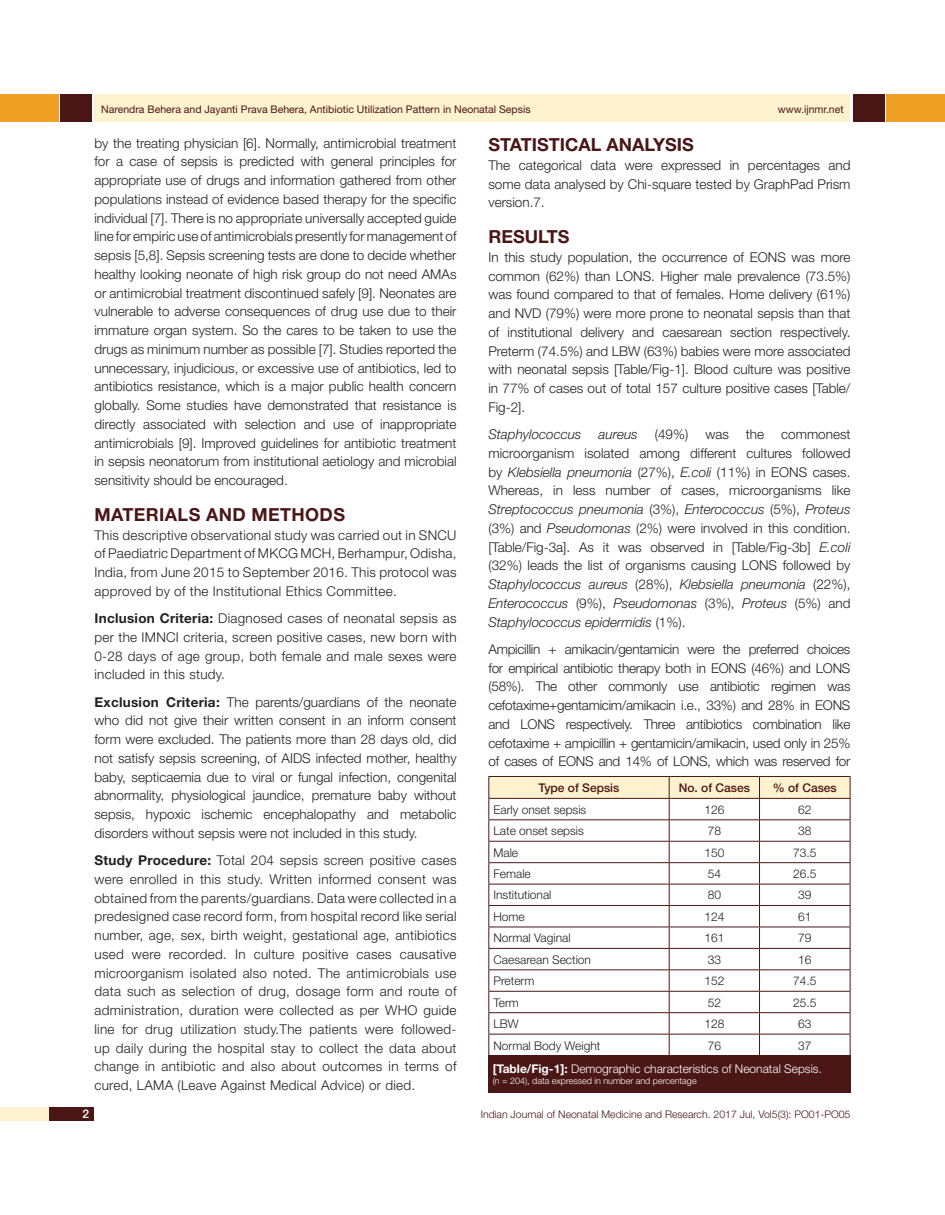
<style>
.page{position:relative;width:945px;height:1215px;background:#fff}
.page>*{position:absolute;margin:0;border:0;box-sizing:border-box;transform-origin:0 0}
.Heading{font:700 18px "Helvetica Neue";letter-spacing:.02em;color:#4b1616}
.Body_text{font:300 13.5px/18.8px "Helvetica Neue";color:#231f20;text-align:justify}
.Body_text-2{font:italic 300 13.5px "Helvetica Neue";color:#231f20}
.Table_text{font:300 12px "Helvetica Neue";color:#231f20}
.Table_text-2{font:300 12px "Helvetica Neue";color:#fff}
.Table_text-3{font:500 12px "Helvetica Neue";color:#4b1616}
.t1{font:500 12px "Helvetica Neue";color:#fff}
.t2{font:10.5px "Helvetica Neue";color:#4b1616}
.t3{font:300 10.5px "Helvetica Neue";color:#4b1616}
.Table_text-4{font:300 9px "Helvetica Neue";color:#fff}
.s1{font-weight:700}
.s2{font-style:italic}
</style>
<div class="page">
<div style="left:0;top:94px;width:58px;height:28px;background:#f0a125"></div>
<div style="left:61px;top:94px;width:31px;height:28px;background:#4b1616"></div>
<div style="left:887px;top:94px;width:58px;height:28px;background:#f0a125"></div>
<div style="left:853px;top:94px;width:31px;height:28px;background:#4b1616"></div>
<div style="left:94px;top:94px;width:756px;height:28px;background:#fef3ce"></div>
<div style="left:0;top:1107px;width:51px;height:13px;background:#fef3ce"></div>
<div style="left:50px;top:1107px;width:44px;height:13px;background:#4b1616"></div>
<svg style="left:488px;top:776px;width:363px;height:279px"></svg>
<div style="left:488px;top:1055px;width:362px;height:38px;background:#4b1616"></div>
<p class="t2" style="left:101px;top:103px;width:431px">Narendra Behera and Jayanti Prava Behera, Antibiotic Utilization Pattern in Neonatal Sepsis</p>
<p class="t2" style="left:778px;top:103px;width:67px">www.ijnmr.net</p>
<p class="Body_text" style="left:94px;top:133px;width:364px">by the treating physician [6]. Normally, antimicrobial treatment for a case of sepsis is predicted with general principles for appropriate use of drugs and information gathered from other populations instead of evidence based therapy for the specific individual [7]. There is no appropriate universally accepted guide line for empiric use of antimicrobials presently for management of sepsis [5,8]. Sepsis screening tests are done to decide whether healthy looking neonate of high risk group do not need AMAs or antimicrobial treatment discontinued safely [9]. Neonates are vulnerable to adverse consequences of drug use due to their immature organ system. So the cares to be taken to use the drugs as minimum number as possible [7]. Studies reported the unnecessary, injudicious, or excessive use of antibiotics, led to antibiotics resistance, which is a major public health concern globally. Some studies have demonstrated that resistance is directly associated with selection and use of inappropriate antimicrobials [9]. Improved guidelines for antibiotic treatment in sepsis neonatorum from institutional aetiology and microbial sensitivity should be encouraged.</p>
<p class="Heading" style="left:94px;top:503px;width:252px">MATERIALS AND METHODS</p>
<p class="Body_text" style="left:94px;top:525px;width:364px">This descriptive observational study was carried out in SNCU of Paediatric Department of MKCG MCH, Berhampur, Odisha, India, from June 2015 to September 2016. This protocol was approved by of the Institutional Ethics Committee.</p>
<p class="Body_text" style="left:94px;top:609px;width:364px"><span class="s1">Inclusion Criteria:</span> Diagnosed cases of neonatal sepsis as per the IMNCI criteria, screen positive cases, new born with 0-28 days of age group, both female and male sexes were included in this study.</p>
<p class="Body_text" style="left:94px;top:692px;width:364px"><span class="s1">Exclusion Criteria:</span> The parents/guardians of the neonate who did not give their written consent in an inform consent form were excluded. The patients more than 28 days old, did not satisfy sepsis screening, of AIDS infected mother, healthy baby, septicaemia due to viral or fungal infection, congenital abnormality, physiological jaundice, premature baby without sepsis, hypoxic ischemic encephalopathy and metabolic disorders without sepsis were not included in this study.</p>
<p class="Body_text" style="left:94px;top:851px;width:364px"><span class="s1">Study Procedure:</span> Total 204 sepsis screen positive cases were enrolled in this study. Written informed consent was obtained from the parents/guardians. Data were collected in a predesigned case record form, from hospital record like serial number, age, sex, birth weight, gestational age, antibiotics used were recorded. In culture positive cases causative microorganism isolated also noted. The antimicrobials use data such as selection of drug, dosage form and route of administration, duration were collected as per WHO guide line for drug utilization study.The patients were followed&shy;up daily during the hospital stay to collect the data about change in antibiotic and also about outcomes in terms of cured, LAMA (Leave Against Medical Advice) or died.</p>
<p class="Heading" style="left:488px;top:134px;width:23px">Statistical</p>
<p class="Heading" style="left:606px;top:134px;width:69px">analysis</p>
<p class="Body_text" style="left:488px;top:155px;width:364px">The categorical data were expressed in percentages and some data analysed by Chi-square tested by GraphPad Prism version.7.</p>
<p class="Heading" style="left:488px;top:226px;width:83px">RESULTS</p>
<p class="Body_text" style="left:488px;top:247px;width:364px">In this study population, the occurrence of EONS was more common (62%) than LONS. Higher male prevalence (73.5%) was found compared to that of females. Home delivery (61%) and NVD (79%) were more prone to neonatal sepsis than that of institutional delivery and caesarean section respectively.<br>Preterm (74.5%) and LBW (63%) babies were more associated with neonatal sepsis [Table/Fig-1]. Blood culture was positive in 77% of cases out of total 157 culture positive cases [Table/ Fig-2].</p>
<p class="Body_text-2" style="left:488px;top:426px;width:95px">Staphylococcus</p>
<p class="Body_text-2" style="left:599px;top:426px;width:41px">aureus</p>
<p class="Body_text" style="left:655px;top:425px;width:35px">(49%)</p>
<p class="Body_text" style="left:705px;top:425px;width:25px">was</p>
<p class="Body_text" style="left:746px;top:425px;width:20px">the</p>
<p class="Body_text" style="left:488px;top:425px;width:364px;text-indent:293px">commonest microorganism isolated among different cultures followed by <span class="s2">Klebsiella pneumonia</span> (27%), <span class="s2">E.coli</span> (11%) in EONS cases.<br>Whereas, in less number of cases, microorganisms like <span class="s2">Streptococcus pneumonia</span> (3%), <span class="s2">Enterococcus</span> (5%), <span class="s2">Proteus </span>(3%) and <span class="s2">Pseudomonas</span> (2%) were involved in this condition. [Table/Fig-3a]. As it was observed in [Table/Fig-3b] <span class="s2">E.coli </span>(32%) leads the list of organisms causing LONS followed by <span class="s2">Staphylococcus aureus</span> (28%), <span class="s2">Klebsiella pneumonia</span> (22%), <span class="s2">Enterococcus</span> (9%), <span class="s2">Pseudomonas</span> (3%), <span class="s2">Proteus</span> (5%) and <span class="s2">Staphylococcus epidermidis</span> (1%).</p>
<p class="Body_text" style="left:488px;top:639px;width:364px">Ampicillin + amikacin/gentamicin were the preferred choices for empirical antibiotic therapy both in EONS (46%) and LONS (58%). The other commonly use antibiotic regimen was cefotaxime+gentamicim/amikacin i.e., 33%) and 28% in EONS and LONS respectively. Three antibiotics combination like cefotaxime + ampicillin + gentamicin/amikacin, used only in 25% of cases of EONS and 14% of LONS, which was reserved for</p>
<p class="Table_text-3" style="left:539px;top:780px;width:82px">Type of Sepsis</p>
<p class="Table_text-3" style="left:679px;top:780px;width:73px">No. of Cases</p>
<p class="Table_text-3" style="left:773px;top:780px;width:66px">% of Cases</p>
<p class="Table_text" style="left:493px;top:802px;width:94px">Early onset sepsis</p>
<p class="Table_text" style="left:704px;top:802px;width:22px">126</p>
<p class="Table_text" style="left:798px;top:802px;width:15px">62</p>
<p class="Table_text" style="left:493px;top:824px;width:92px">Late onset sepsis</p>
<p class="Table_text" style="left:708px;top:824px;width:15px">78</p>
<p class="Table_text" style="left:798px;top:824px;width:15px">38</p>
<p class="Table_text" style="left:493px;top:845px;width:26px">Male</p>
<p class="Table_text" style="left:704px;top:845px;width:22px">150</p>
<p class="Table_text" style="left:793px;top:845px;width:25px">73.5</p>
<p class="Table_text" style="left:493px;top:866px;width:39px">Female</p>
<p class="Table_text" style="left:708px;top:866px;width:15px">54</p>
<p class="Table_text" style="left:793px;top:866px;width:25px">26.5</p>
<p class="Table_text" style="left:493px;top:888px;width:59px">Institutional</p>
<p class="Table_text" style="left:708px;top:888px;width:15px">80</p>
<p class="Table_text" style="left:798px;top:888px;width:15px">39</p>
<p class="Table_text" style="left:493px;top:909px;width:33px">Home</p>
<p class="Table_text" style="left:704px;top:909px;width:22px">124</p>
<p class="Table_text" style="left:798px;top:909px;width:15px">61</p>
<p class="Table_text" style="left:493px;top:931px;width:79px">Normal Vaginal</p>
<p class="Table_text" style="left:704px;top:931px;width:22px">161</p>
<p class="Table_text" style="left:798px;top:931px;width:15px">79</p>
<p class="Table_text" style="left:493px;top:952px;width:99px">Caesarean Section</p>
<p class="Table_text" style="left:708px;top:952px;width:15px">33</p>
<p class="Table_text" style="left:798px;top:952px;width:15px">16</p>
<p class="Table_text" style="left:493px;top:974px;width:42px">Preterm</p>
<p class="Table_text" style="left:704px;top:974px;width:22px">152</p>
<p class="Table_text" style="left:793px;top:974px;width:25px">74.5</p>
<p class="Table_text" style="left:493px;top:995px;width:27px">Term</p>
<p class="Table_text" style="left:708px;top:995px;width:15px">52</p>
<p class="Table_text" style="left:793px;top:995px;width:25px">25.5</p>
<p class="Table_text" style="left:493px;top:1016px;width:27px">LBW</p>
<p class="Table_text" style="left:704px;top:1016px;width:22px">128</p>
<p class="Table_text" style="left:798px;top:1016px;width:15px">63</p>
<p class="Table_text" style="left:493px;top:1038px;width:108px">Normal Body Weight</p>
<p class="Table_text" style="left:708px;top:1038px;width:15px">76</p>
<p class="Table_text" style="left:798px;top:1038px;width:15px">37</p>
<p class="Table_text-2" style="left:493px;top:1062px;width:331px"><span class="s1">[Table/Fig-1]:</span> Demographic characteristics of Neonatal Sepsis.</p>
<p class="Table_text-4" style="left:493px;top:1075px;width:205px">(n = 204), data expressed in number and percentage</p>
<p class="t1" style="left:83px;top:1107px;width:8px">2</p>
<p class="t3" style="left:481px;top:1108px;width:371px">Indian Journal of Neonatal Medicine and Research. 2017 Jul, Vol5(3): PO01-PO05</p>
</div>
